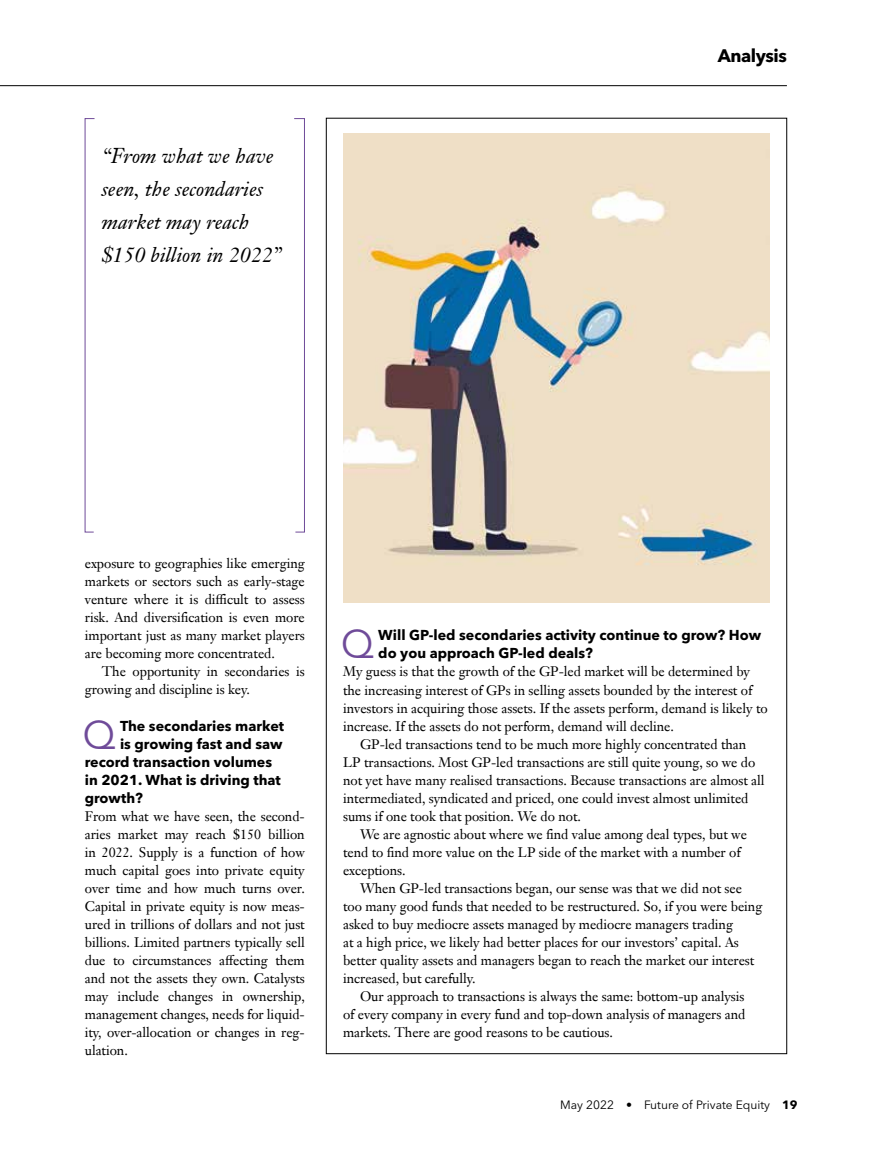
<style>
.page{position:relative;width:872px;height:1149px;background:#fff}
.page>*{position:absolute;margin:0;border:0;box-sizing:border-box;transform-origin:0 0}
.t1{font:39.6px "Avenir Next LT Pro";color:#6f4b99}
.t2{font:italic 21px/33px "Janson Text LT Pro";color:#000}
.t3{font:700 18px "Avenir Next LT Pro";letter-spacing:-.025em;color:#000}
.t4{font:700 14.25px/18px "Avenir Next LT Pro";color:#000}
.t5{font:13.5px/18px "Janson Text LT Pro";letter-spacing:-.005em;color:#000;text-align:justify}
.t6{font:12px "Avenir Next LT Pro";color:#000}
.s1{font-weight:700}
</style>
<div class="page">
<hr style="left:0;top:85px;width:787px;height:1px;background:#000">
<img style="left:343px;top:134px;width:427px;height:468px">
<svg style="left:294px;top:118px;width:11px;height:414px"></svg>
<svg style="left:84px;top:118px;width:11px;height:414px"></svg>
<h2 class="t2" style="left:102px;top:140px;width:182px">“From what we have seen, the secondaries market may reach $150 billion in 2022”</h2>
<h3 class="t3" style="left:717px;top:45px;width:71px">Analysis</h3>
<p class="t5" style="left:85px;top:554px;width:221px">exposure to geographies like emerging markets or sectors such as early-stage venture where it is difficult to assess risk. And diversification is even more important just as many market players are becoming more concentrated.</p>
<p class="t5" style="left:85px;top:662px;width:221px;text-indent:17px">The opportunity in secondaries is growing and discipline is key.</p>
<h1 class="t1" style="left:83px;top:710px;width:35px">Q</h1>
<p class="t4" style="left:120px;top:716px;width:166px">The secondaries market</p>
<p class="t4" style="left:120px;top:734px;width:164px">is growing fast and saw</p>
<p class="t4" style="left:85px;top:752px;width:189px">record transaction volumes</p>
<p class="t4" style="left:85px;top:770px;width:197px">in 2021. What is driving that</p>
<p class="t4" style="left:85px;top:788px;width:60px">growth?</p>
<p class="t5" style="left:85px;top:806px;width:221px">From what we have seen, the second&shy;aries market may reach $150 billion in 2022. Supply is a function of how much capital goes into private equity over time and how much turns over.<br>Capital in private equity is now meas&shy;ured in trillions of dollars and not just billions. Limited partners typically sell due to circumstances affecting them and not the assets they own. Catalysts may include changes in ownership, management changes, needs for liquid&shy;ity, over-allocation or changes in reg&shy;ulation.</p>
<h1 class="t1" style="left:341px;top:620px;width:35px">Q</h1>
<p class="t4" style="left:378px;top:626px;width:384px">Will GP-led secondaries activity continue to grow? How do you approach GP-led deals?</p>
<p class="t5" style="left:343px;top:662px;width:408px">My guess is that the growth of the GP-led market will be determined by</p>
<p class="t5" style="left:343px;top:680px;width:410px">the increasing interest of GPs in selling assets bounded by the interest of</p>
<p class="t5" style="left:343px;top:698px;width:426px">investors in acquiring those assets. If the assets perform, demand is likely to</p>
<p class="t5" style="left:343px;top:716px;width:332px">increase. If the assets do not perform, demand will decline.</p>
<p class="t5" style="left:360px;top:734px;width:388px">GP-led transactions tend to be much more highly concentrated than</p>
<p class="t5" style="left:343px;top:752px;width:414px">LP transactions. Most GP-led transactions are still quite young, so we do</p>
<p class="t5" style="left:343px;top:770px;width:423px">not yet have many realised transactions. Because transactions are almost all</p>
<p class="t5" style="left:343px;top:788px;width:407px">intermediated, syndicated and priced, one could invest almost unlimited</p>
<p class="t5" style="left:343px;top:806px;width:239px">sums if one took that position. We do not.</p>
<p class="t5" style="left:360px;top:824px;width:388px">We are agnostic about where we find value among deal types, but we</p>
<p class="t5" style="left:343px;top:842px;width:399px">tend to find more value on the LP side of the market with a number of</p>
<p class="t5" style="left:343px;top:860px;width:64px">exceptions.</p>
<p class="t5" style="left:360px;top:878px;width:383px">When GP-led transactions began, our sense was that we did not see</p>
<p class="t5" style="left:343px;top:896px;width:421px">too many good funds that needed to be restructured. So, if you were being</p>
<p class="t5" style="left:343px;top:914px;width:391px">asked to buy mediocre assets managed by mediocre managers trading</p>
<p class="t5" style="left:343px;top:932px;width:397px">at a high price, we likely had better places for our investors’ capital. As</p>
<p class="t5" style="left:343px;top:950px;width:413px">better quality assets and managers began to reach the market our interest</p>
<p class="t5" style="left:343px;top:968px;width:134px">increased, but carefully.</p>
<p class="t5" style="left:360px;top:986px;width:386px">Our approach to transactions is always the same: bottom-up analysis</p>
<p class="t5" style="left:343px;top:1004px;width:404px">of every company in every fund and top-down analysis of managers and</p>
<p class="t5" style="left:343px;top:1022px;width:271px">markets. There are good reasons to be cautious.</p>
<p class="t6" style="left:560px;top:1097px;width:239px">May 2022 • Future of Private Equity <span class="s1">19</span></p>
</div>
